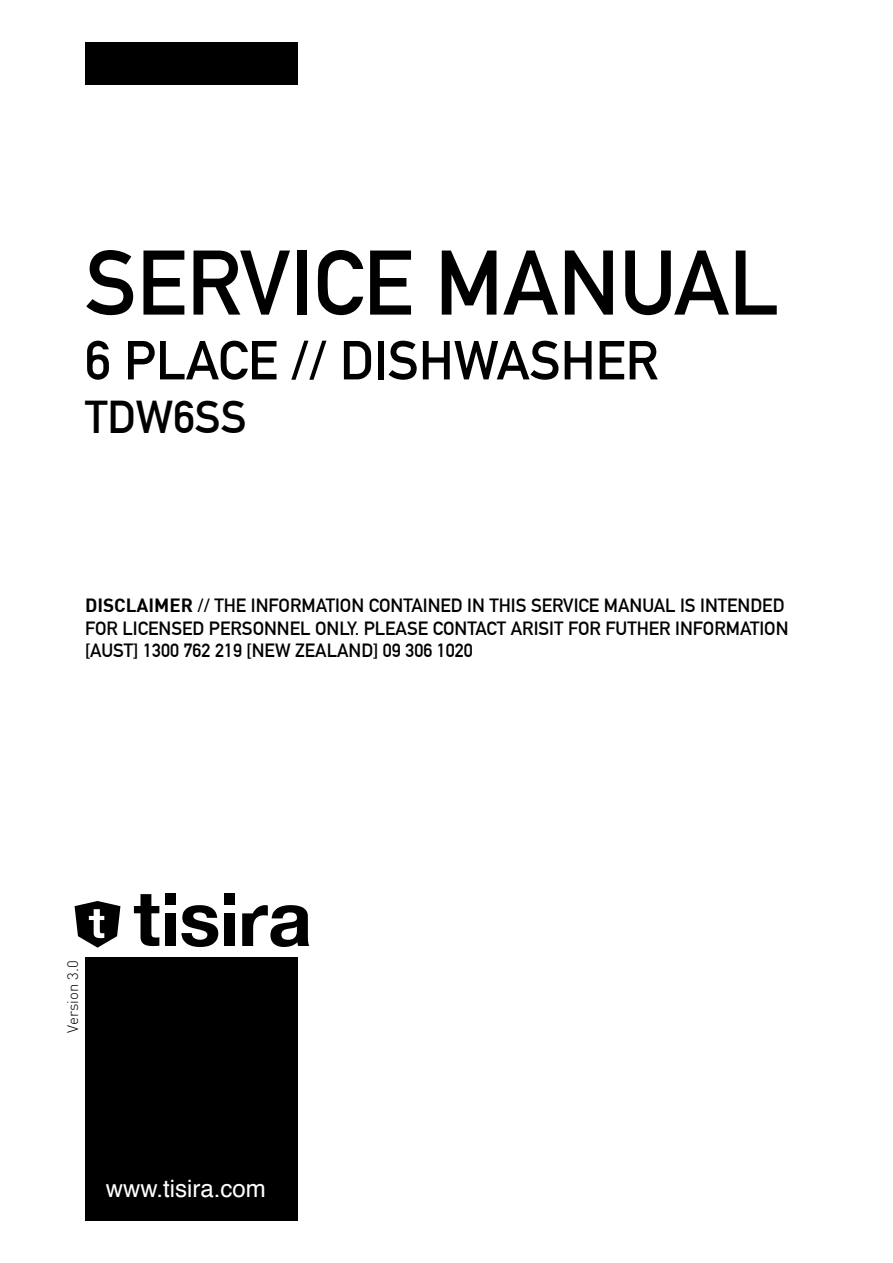
<style>
.page{position:relative;width:893px;height:1263px;background:#fff}
.page>*{position:absolute;margin:0;border:0;box-sizing:border-box;transform-origin:0 0}
.t1{font:700 90px "DIN Alternate";color:#000}
.t2{font:700 54px "DIN Alternate";color:#000}
.t3{font:700 45px "DIN Alternate";color:#000}
.t4{font:24px "Helvetica";color:#fff}
.t5{font:700 18.75px/22.5px "DIN Alternate";color:#000}
.t6{font:15px "DIN Light";color:#000}
.s1{font-family:"DIN"}
</style>
<div class="page">
<div style="left:86px;top:957px;width:212px;height:263px;background:#000"></div>
<div style="left:165px;top:913px;width:11px;height:33px;background:#000"></div>
<svg style="left:181px;top:905px;width:37px;height:42px"></svg>
<div style="left:224px;top:913px;width:11px;height:33px;background:#000"></div>
<div style="left:165px;top:894px;width:11px;height:11px;background:#000"></div>
<div style="left:224px;top:894px;width:11px;height:11px;background:#000"></div>
<svg style="left:242px;top:905px;width:67px;height:42px"></svg>
<svg style="left:134px;top:894px;width:25px;height:52px"></svg>
<svg style="left:75px;top:901px;width:45px;height:47px"></svg>
<div style="left:85px;top:43px;width:213px;height:42px;background:#000"></div>
<h1 class="t1" style="left:85px;top:214px;width:695px">SERVICE MANUAL</h1>
<h2 class="t2" style="left:85px;top:319px;width:575px">6 PLACE // DISHWASHER</h2>
<h3 class="t3" style="left:85px;top:383px;width:163px">TDW6SS</h3>
<p class="t5" style="left:85px;top:593px;width:705px"><span class="s1">DISCLAIMER</span> // THE INFORMATION CONTAINED IN THIS SERVICE MANUAL IS INTENDED<br>FOR LICENSED PERSONNEL ONLY. PLEASE CONTACT ARISIT FOR FUTHER INFORMATION [AUST] 1300 762 219 [NEW ZEALAND] 09 306 1020</p>
<p class="t6" style="left:63px;top:1033px;width:74px;rotate:-90deg">Version 3.0</p>
<p class="t4" style="left:106px;top:1170px;width:162px">www.tisira.com</p>
</div>
